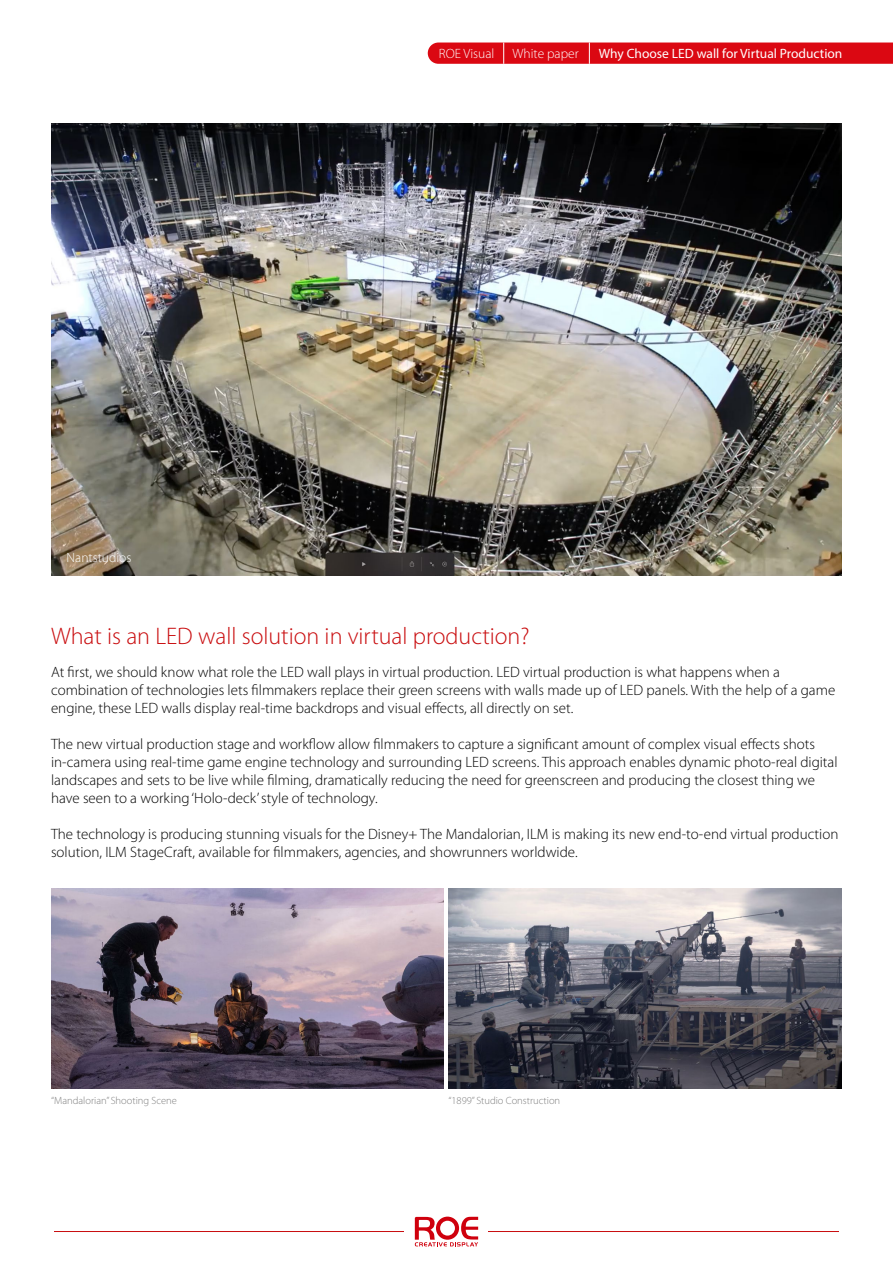
<style>
.page{position:relative;width:893px;height:1263px;background:#fff}
.page>*{position:absolute;margin:0;border:0;box-sizing:border-box;transform-origin:0 0}
.正文{font:300 24px "Myriad Pro";color:#c90d0f}
.正文-2{font:300 15px/18px "Myriad Pro";color:#000}
.正文-3{font:13.5px "Myriad Pro";color:#fff}
.正文-4{font:300 13.5px "Myriad Pro";color:#fff}
.正文-5{font:300 10.5px "Myriad Pro";color:#808080}
</style>
<div class="page">
<img style="left:51px;top:123px;width:791px;height:452px">
<hr style="left:54px;top:1231px;width:785px;height:1px;background:#c90d0f">
<div style="left:405px;top:1212px;width:83px;height:39px;background:#fff"></div>
<svg style="left:415px;top:1216px;width:63px;height:30px"></svg>
<img style="left:51px;top:889px;width:392px;height:199px">
<img style="left:448px;top:889px;width:394px;height:199px">
<div style="left:428px;top:43px;width:465px;height:21px;background:#db0812"></div>
<p class="正文-4" style="left:67px;top:550px;width:66px">Nantstudios</p>
<p class="正文-4" style="left:439px;top:46px;width:57px">ROE Visual</p>
<p class="正文-4" style="left:512px;top:46px;width:68px">White paper</p>
<p class="正文-3" style="left:599px;top:45px;width:245px">Why Choose LED wall for Virtual Production</p>
<p class="正文" style="left:51px;top:623px;width:480px">What is an LED wall solution in virtual production?</p>
<p class="正文-2" style="left:51px;top:663px;width:786px">At first, we should know what role the LED wall plays in virtual production. LED virtual production is what happens when a combination of technologies lets filmmakers replace their green screens with walls made up of LED panels. With the help of a game engine, these LED walls display real-time backdrops and visual effects, all directly on set.</p>
<p class="正文-2" style="left:51px;top:735px;width:788px">The new virtual production stage and workflow allow filmmakers to capture a significant amount of complex visual effects shots in-camera using real-time game engine technology and surrounding LED screens. This approach enables dynamic photo-real digital landscapes and sets to be live while filming, dramatically reducing the need for greenscreen and producing the closest thing we have seen to a working ‘Holo-deck’ style of technology.</p>
<p class="正文-2" style="left:51px;top:825px;width:789px">The technology is producing stunning visuals for the Disney+ The Mandalorian, ILM is making its new end-to-end virtual production solution, ILM StageCraft, available for filmmakers, agencies, and showrunners worldwide.</p>
<p class="正文-5" style="left:51px;top:1095px;width:127px">“Mandalorian” Shooting Scene</p>
<p class="正文-5" style="left:448px;top:1095px;width:113px">“1899” Studio Construction</p>
</div>
